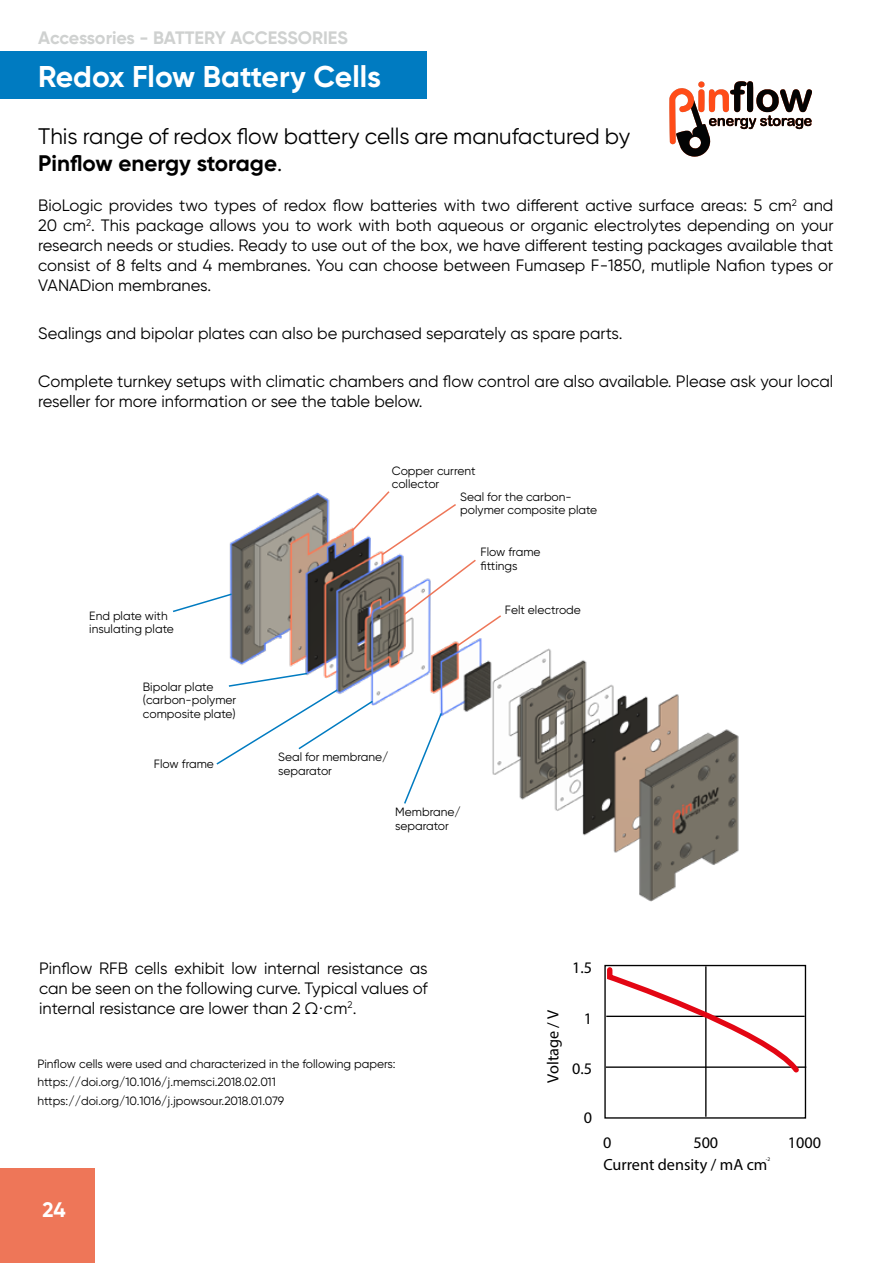
<style>
.page{position:relative;width:893px;height:1263px;background:#fff}
.page>*{position:absolute;margin:0;border:0;box-sizing:border-box;transform-origin:0 0}
.t1{font:700 30px "Gilroy";color:#fff}
.t2{font:22.5px/27px "Gilroy";color:#000}
.t3{font:700 21px "Gilroy";color:#fff}
.t4{font:700 18px "Gilroy";letter-spacing:-.005em;color:#cfd1d0}
.t5{font:16.5px/19.8px "Gilroy";color:#000;text-align:justify}
.t6{font:16.2px "Myriad Pro";color:#000}
.t7{font:12px/13.5px "Gilroy";color:#000}
.t8{font:5.55px "Myriad Pro";color:#000}
.s1{font-weight:700}
</style>
<div class="page">
<div style="left:0;top:1169px;width:94px;height:94px;background:#ee7658"></div>
<img style="left:229px;top:492px;width:510px;height:410px">
<svg style="left:173px;top:592px;width:60px;height:21px"></svg>
<svg style="left:403px;top:711px;width:40px;height:94px"></svg>
<svg style="left:216px;top:672px;width:158px;height:94px"></svg>
<svg style="left:350px;top:491px;width:153px;height:157px"></svg>
<svg style="left:669px;top:81px;width:143px;height:76px"></svg>
<div style="left:604px;top:965px;width:202px;height:153px;border:1px solid #000"></div>
<hr style="left:606px;top:1016px;width:199px;height:1px;background:#000">
<hr style="left:606px;top:1066px;width:200px;height:2px;background:#000">
<hr style="left:705px;top:966px;width:1px;height:151px;background:#000">
<svg style="left:604px;top:964px;width:200px;height:113px"></svg>
<hr style="left:892px;top:1000px;width:1px;height:130px;background:#007bc1">
<hr style="left:892px;top:977px;width:1px;height:40px;background:#ee7658">
<div style="left:0;top:51px;width:427px;height:47px;background:#007bc1"></div>
<p class="t4" style="left:38px;top:27px;width:311px">Accessories - BATTERY ACCESSORIES</p>
<h1 class="t1" style="left:38px;top:57px;width:344px">Redox Flow Battery Cells</h1>
<h2 class="t2" style="left:38px;top:122px;width:593px">This range of redox flow battery cells are manufactured by<br><span class="s1">Pinflow energy storage</span>.</h2>
<p class="t5" style="left:38px;top:196px;width:797px">BioLogic provides two types of redox flow batteries with two different active surface areas: 5 cm<sup>2</sup> and 20 cm<sup>2</sup>. This package allows you to work with both aqueous or organic electrolytes depending on your research needs or studies. Ready to use out of the box, we have different testing packages available that consist of 8 felts and 4 membranes. You can choose between Fumasep F-1850, mutliple Nafion types or VANADion membranes.</p>
<p class="t5" style="left:38px;top:323px;width:586px">Sealings and bipolar plates can also be purchased separately as spare parts.</p>
<p class="t5" style="left:38px;top:371px;width:797px">Complete turnkey setups with climatic chambers and flow control are also available. Please ask your local reseller for more information or see the table below.</p>
<p class="t7" style="left:392px;top:464px;width:85px">Copper current collector</p>
<p class="t7" style="left:460px;top:490px;width:139px">Seal for the carbon&shy;polymer composite plate</p>
<p class="t7" style="left:89px;top:609px;width:86px">End plate with insulating plate</p>
<p class="t7" style="left:143px;top:679px;width:95px">Bipolar plate (carbon-polymer composite plate)</p>
<p class="t7" style="left:154px;top:757px;width:61px">Flow frame</p>
<p class="t7" style="left:480px;top:545px;width:61px">Flow frame fittings</p>
<p class="t7" style="left:505px;top:603px;width:78px">Felt electrode</p>
<p class="t7" style="left:278px;top:750px;width:112px">Seal for membrane/ separator</p>
<p class="t7" style="left:395px;top:805px;width:67px">Membrane/ separator</p>
<p class="t5" style="left:39px;top:958px;width:390px">Pinflow RFB cells exhibit low internal resistance as can be seen on the following curve. Typical values of internal resistance are lower than 2 Ω·cm<sup>2</sup>.</p>
<p class="t7" style="left:37px;top:1054px;width:360px;line-height:18.6px">Pinflow cells were used and characterized in the following papers: https://doi.org/10.1016/j.memsci.2018.02.011 https://doi.org/10.1016/j.jpowsour.2018.01.079</p>
<p class="t3" style="left:43px;top:1197px;width:25px">24</p>
<p class="t6" style="left:572px;top:957px;width:21px">1.5</p>
<p class="t6" style="left:543px;top:1082px;width:74px;rotate:-90deg">Voltage / V</p>
<p class="t6" style="left:584px;top:1008px;width:10px">1</p>
<p class="t6" style="left:572px;top:1059px;width:21px">0.5</p>
<p class="t6" style="left:584px;top:1107px;width:10px">0</p>
<p class="t6" style="left:603px;top:1132px;width:10px">0</p>
<p class="t6" style="left:693px;top:1132px;width:26px">500</p>
<p class="t6" style="left:788px;top:1132px;width:35px">1000</p>
<p class="t6" style="left:603px;top:1154px;width:166px">Current density / mA cm</p>
<p class="t8" style="left:766px;top:1155px;width:6px">-2</p>
</div>
